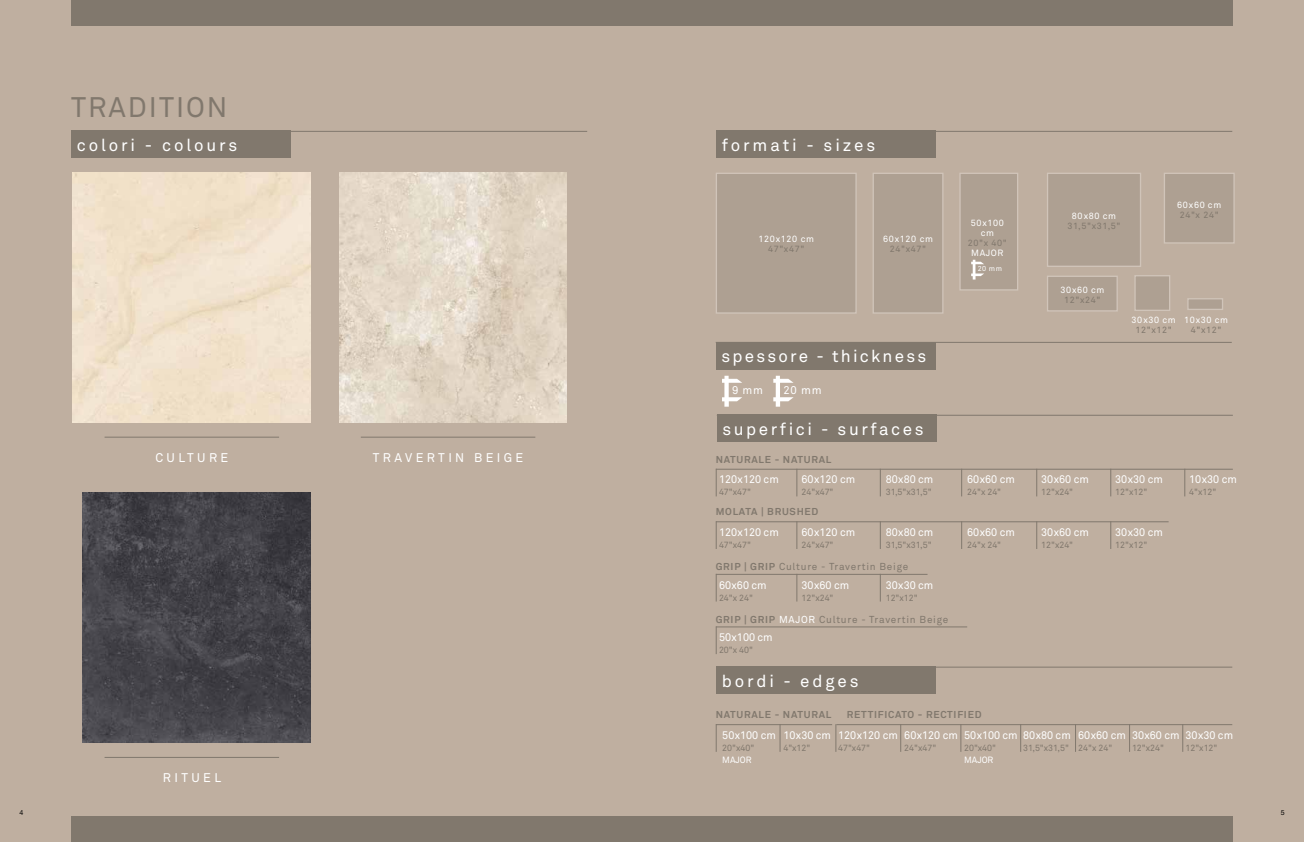
<style>
.page{position:relative;width:1304px;height:842px;background:#bfafa0}
.page>*{position:absolute;margin:0;border:0;box-sizing:border-box;transform-origin:0 0}
.t1{font:28px "Akkurat";letter-spacing:.07em;color:#81786d}
.t2{font:17px "Akkurat";letter-spacing:.17em;color:#fff}
.t3{font:17px "Akkurat";letter-spacing:.15em;color:#fff}
.t4{font:17px "Akkurat";letter-spacing:.13em;color:#fff}
.t5{font:12.5px "Akkurat";letter-spacing:.275em;color:#fff}
.t6{font:11.2px "Akkurat";color:#fff}
.t7{font:11px "Akkurat";color:#fff}
.t8{font:700 10px "Akkurat";letter-spacing:.075em;color:#81786d}
.t9{font:10px "Akkurat";letter-spacing:.075em;color:#81786d}
.t10{font:9px "Akkurat";color:#81786d}
.t11{font:9px/10px "Akkurat";letter-spacing:.07em;color:#fff;text-align:center}
.t12{font:7.2px "Akkurat";color:#fff}
.t13{font:7px "Helvetica Neue LT Std";color:#000}
.s1{font-weight:700}
.s2{color:#fff}
</style>
<div class="page">
<div style="left:71px;top:0;width:1162px;height:26px;background:#81786d"></div>
<div style="left:71px;top:816px;width:1162px;height:26px;background:#81786d"></div>
<img style="left:73px;top:173px;width:238px;height:249px">
<hr style="left:105px;top:437px;width:174px;height:1px;background:#81786d">
<img style="left:339px;top:173px;width:228px;height:249px">
<hr style="left:361px;top:437px;width:174px;height:1px;background:#81786d">
<img style="left:83px;top:493px;width:228px;height:249px">
<hr style="left:105px;top:757px;width:174px;height:1px;background:#81786d">
<svg style="left:835px;top:724px;width:1px;height:28px"></svg>
<hr style="left:836px;top:724px;width:396px;height:1px;background:#81786d">
<svg style="left:1182px;top:725px;width:1px;height:27px"></svg>
<svg style="left:1129px;top:725px;width:1px;height:27px"></svg>
<svg style="left:1075px;top:725px;width:1px;height:27px"></svg>
<svg style="left:1020px;top:725px;width:1px;height:27px"></svg>
<svg style="left:900px;top:725px;width:1px;height:27px"></svg>
<svg style="left:716px;top:725px;width:1px;height:27px"></svg>
<hr style="left:716px;top:724px;width:116px;height:1px;background:#81786d">
<div style="left:716px;top:667px;width:220px;height:27px;background:#81786d"></div>
<hr style="left:716px;top:667px;width:516px;height:1px;background:#81786d">
<hr style="left:717px;top:415px;width:516px;height:1px;background:#81786d">
<div style="left:717px;top:414px;width:220px;height:27px;background:#81786d"></div>
<svg style="left:716px;top:470px;width:1px;height:26px"></svg>
<hr style="left:716px;top:469px;width:517px;height:1px;background:#81786d">
<svg style="left:1110px;top:470px;width:1px;height:26px"></svg>
<svg style="left:1036px;top:470px;width:1px;height:26px"></svg>
<svg style="left:961px;top:470px;width:1px;height:26px"></svg>
<svg style="left:880px;top:470px;width:1px;height:26px"></svg>
<svg style="left:796px;top:470px;width:1px;height:26px"></svg>
<svg style="left:1184px;top:470px;width:1px;height:26px"></svg>
<svg style="left:716px;top:522px;width:1px;height:27px"></svg>
<hr style="left:716px;top:521px;width:453px;height:1px;background:#81786d">
<svg style="left:1110px;top:522px;width:1px;height:27px"></svg>
<svg style="left:1036px;top:522px;width:1px;height:27px"></svg>
<svg style="left:961px;top:522px;width:1px;height:27px"></svg>
<svg style="left:880px;top:522px;width:1px;height:27px"></svg>
<svg style="left:796px;top:522px;width:1px;height:27px"></svg>
<svg style="left:716px;top:575px;width:1px;height:26px"></svg>
<hr style="left:716px;top:574px;width:211px;height:1px;background:#81786d">
<svg style="left:880px;top:575px;width:1px;height:26px"></svg>
<svg style="left:796px;top:575px;width:1px;height:26px"></svg>
<div style="left:1164px;top:173px;width:71px;height:71px;background:#aea092"></div>
<div style="left:1047px;top:276px;width:71px;height:36px;background:#aea092"></div>
<div style="left:1047px;top:173px;width:94px;height:94px;background:#aea092"></div>
<div style="left:873px;top:173px;width:71px;height:141px;background:#aea092"></div>
<div style="left:716px;top:173px;width:141px;height:141px;background:#aea092"></div>
<div style="left:1134px;top:275px;width:36px;height:36px;background:#aea092"></div>
<svg style="left:1187px;top:298px;width:36px;height:12px"></svg>
<div style="left:716px;top:131px;width:220px;height:27px;background:#81786d"></div>
<hr style="left:716px;top:131px;width:516px;height:1px;background:#81786d">
<div style="left:71px;top:131px;width:220px;height:27px;background:#81786d"></div>
<hr style="left:71px;top:131px;width:516px;height:1px;background:#81786d">
<div style="left:716px;top:342px;width:219px;height:27px;background:#81786d"></div>
<hr style="left:716px;top:342px;width:516px;height:1px;background:#81786d">
<svg style="left:722px;top:376px;width:20px;height:31px"></svg>
<div style="left:959px;top:173px;width:59px;height:118px;background:#aea092"></div>
<svg style="left:716px;top:627px;width:1px;height:27px"></svg>
<hr style="left:716px;top:626px;width:251px;height:1px;background:#81786d">
<svg style="left:960px;top:725px;width:1px;height:27px"></svg>
<svg style="left:773px;top:376px;width:21px;height:31px"></svg>
<svg style="left:971px;top:260px;width:13px;height:20px"></svg>
<svg style="left:780px;top:725px;width:1px;height:27px"></svg>
<h1 class="t1" style="left:71px;top:91px;width:158px">TRADITION</h1>
<h2 class="t2" style="left:77px;top:135px;width:162px">colori - colours</h2>
<h2 class="t2" style="left:722px;top:135px;width:155px">formati - sizes</h2>
<p class="t11" style="left:758px;top:234px;width:57px">120x120 cm</p>
<p class="t10" style="left:768px;top:243px;width:38px">47"x47"</p>
<p class="t11" style="left:883px;top:234px;width:51px">60x120 cm</p>
<p class="t10" style="left:890px;top:243px;width:38px">24"x47"</p>
<p class="t11" style="left:971px;top:218px;width:35px">50x100 cm</p>
<p class="t10" style="left:968px;top:238px;width:41px">20"x 40"</p>
<p class="t11" style="left:971px;top:248px;width:34px">MAJOR</p>
<p class="t12" style="left:978px;top:265px;width:26px">20 mm</p>
<h3 class="t5" style="left:155px;top:450px;width:74px">CULTURE</h3>
<h3 class="t5" style="left:373px;top:450px;width:152px">TRAVERTIN BEIGE</h3>
<h2 class="t4" style="left:721px;top:346px;width:206px">spessore - thickness</h2>
<p class="t6" style="left:732px;top:383px;width:33px">9 mm</p>
<p class="t6" style="left:783px;top:383px;width:40px">20 mm</p>
<h2 class="t3" style="left:722px;top:419px;width:203px">superfici - surfaces</h2>
<p class="t7" style="left:719px;top:473px;width:61px">120x120 cm</p>
<p class="t10" style="left:719px;top:487px;width:33px">47"x47"</p>
<p class="t8" style="left:716px;top:453px;width:117px">NATURALE - NATURAL</p>
<p class="t7" style="left:802px;top:473px;width:55px">60x120 cm</p>
<p class="t10" style="left:802px;top:487px;width:33px">24"x47"</p>
<p class="t7" style="left:886px;top:473px;width:49px">80x80 cm</p>
<p class="t10" style="left:886px;top:487px;width:47px">31,5"x31,5"</p>
<p class="t8" style="left:716px;top:505px;width:104px">MOLATA | BRUSHED</p>
<p class="t7" style="left:719px;top:526px;width:61px">120x120 cm</p>
<p class="t10" style="left:719px;top:540px;width:33px">47"x47"</p>
<p class="t7" style="left:802px;top:526px;width:55px">60x120 cm</p>
<p class="t10" style="left:802px;top:540px;width:33px">24"x47"</p>
<p class="t7" style="left:886px;top:526px;width:49px">80x80 cm</p>
<p class="t10" style="left:886px;top:540px;width:47px">31,5"x31,5"</p>
<p class="t9" style="left:716px;top:561px;width:194px"><span class="s1">GRIP | GRIP</span> Culture - Travertin Beige</p>
<p class="t7" style="left:886px;top:578px;width:49px">30x30 cm</p>
<p class="t10" style="left:886px;top:592px;width:33px">12"x12"</p>
<p class="t7" style="left:719px;top:578px;width:49px">60x60 cm</p>
<p class="t10" style="left:719px;top:592px;width:36px">24"x 24"</p>
<p class="t7" style="left:802px;top:578px;width:49px">30x60 cm</p>
<p class="t10" style="left:802px;top:592px;width:33px">12"x24"</p>
<p class="t9" style="left:716px;top:614px;width:234px"><span class="s1">GRIP | GRIP</span> <span class="s2">MAJOR</span> Culture - Travertin Beige</p>
<p class="t7" style="left:719px;top:631px;width:55px">50x100 cm</p>
<p class="t10" style="left:719px;top:645px;width:36px">20"x 40"</p>
<h2 class="t2" style="left:722px;top:671px;width:138px">bordi - edges</h2>
<p class="t7" style="left:967px;top:473px;width:49px">60x60 cm</p>
<p class="t10" style="left:967px;top:487px;width:36px">24"x 24"</p>
<p class="t7" style="left:967px;top:526px;width:49px">60x60 cm</p>
<p class="t10" style="left:967px;top:540px;width:36px">24"x 24"</p>
<p class="t8" style="left:716px;top:708px;width:117px">NATURALE - NATURAL</p>
<p class="t8" style="left:847px;top:708px;width:136px">RETTIFICATO - RECTIFIED</p>
<p class="t11" style="left:1072px;top:211px;width:46px">80x80 cm</p>
<p class="t10" style="left:1067px;top:220px;width:55px">31,5"x31,5"</p>
<p class="t11" style="left:1177px;top:200px;width:46px">60x60 cm</p>
<p class="t10" style="left:1180px;top:209px;width:41px">24"x 24"</p>
<p class="t11" style="left:1060px;top:285px;width:46px">30x60 cm</p>
<p class="t10" style="left:1064px;top:295px;width:38px">12"x24"</p>
<p class="t11" style="left:1132px;top:315px;width:46px">30x30 cm</p>
<p class="t10" style="left:1135px;top:325px;width:38px">12"x12"</p>
<p class="t11" style="left:1184px;top:315px;width:46px">10x30 cm</p>
<p class="t10" style="left:1191px;top:325px;width:32px">4"x12"</p>
<p class="t7" style="left:1041px;top:473px;width:49px">30x60 cm</p>
<p class="t10" style="left:1041px;top:487px;width:33px">12"x24"</p>
<p class="t7" style="left:1041px;top:526px;width:49px">30x60 cm</p>
<p class="t10" style="left:1041px;top:540px;width:33px">12"x24"</p>
<p class="t7" style="left:1115px;top:473px;width:49px">30x30 cm</p>
<p class="t10" style="left:1115px;top:487px;width:33px">12"x12"</p>
<p class="t7" style="left:1115px;top:526px;width:49px">30x30 cm</p>
<p class="t10" style="left:1115px;top:540px;width:33px">12"x12"</p>
<p class="t7" style="left:1189px;top:473px;width:49px">10x30 cm</p>
<p class="t10" style="left:1189px;top:487px;width:29px">4"x12"</p>
<h3 class="t5" style="left:163px;top:770px;width:60px">RITUEL</h3>
<p class="t7" style="left:722px;top:728px;width:55px">50x100 cm</p>
<p class="t10" style="left:722px;top:742px;width:33px">20"x40"</p>
<p class="t11" style="left:722px;top:755px;width:31px">MAJOR</p>
<p class="t7" style="left:783px;top:728px;width:49px">10x30 cm</p>
<p class="t10" style="left:783px;top:742px;width:29px">4"x12"</p>
<p class="t7" style="left:838px;top:728px;width:61px">120x120 cm</p>
<p class="t10" style="left:838px;top:742px;width:33px">47"x47"</p>
<p class="t7" style="left:904px;top:728px;width:55px">60x120 cm</p>
<p class="t10" style="left:904px;top:742px;width:33px">24"x47"</p>
<p class="t7" style="left:964px;top:728px;width:55px">50x100 cm</p>
<p class="t10" style="left:964px;top:742px;width:33px">20"x40"</p>
<p class="t11" style="left:964px;top:755px;width:31px">MAJOR</p>
<p class="t7" style="left:1023px;top:728px;width:49px">80x80 cm</p>
<p class="t10" style="left:1023px;top:742px;width:47px">31,5"x31,5"</p>
<p class="t7" style="left:1078px;top:728px;width:49px">60x60 cm</p>
<p class="t10" style="left:1078px;top:742px;width:36px">24"x 24"</p>
<p class="t7" style="left:1132px;top:728px;width:49px">30x60 cm</p>
<p class="t10" style="left:1132px;top:742px;width:33px">12"x24"</p>
<p class="t7" style="left:1185px;top:728px;width:49px">30x30 cm</p>
<p class="t10" style="left:1185px;top:742px;width:33px">12"x12"</p>
<p class="t13" style="left:19px;top:809px;width:5px">4</p>
<p class="t13" style="left:1281px;top:809px;width:5px">5</p>
</div>
